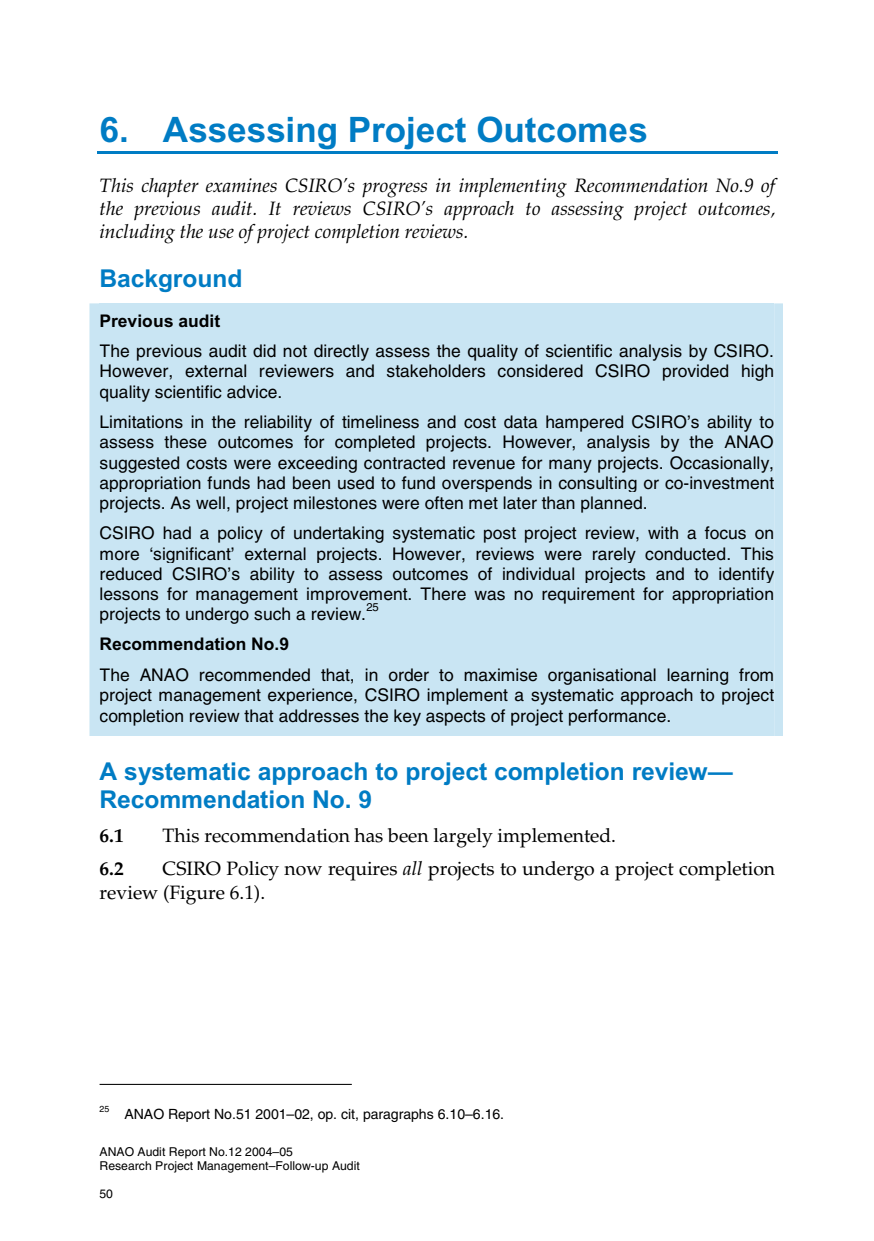
<style>
.page{position:relative;width:874px;height:1241px;background:#fff}
.page>*{position:absolute;margin:0;border:0;box-sizing:border-box;transform-origin:0 0}
.t1{font:700 35px "Arial";color:#007cc4}
.t2{font:700 24.5px/28.2px "Arial";color:#007cc4}
.t3{font:italic 19.25px/22.9px "Palatino";color:#000;text-align:justify}
.t4{font:19.25px/23.3px "Palatino";color:#000}
.t5{font:700 19.25px "Palatino";color:#000}
.t6{font:17.5px/20.1px "Helvetica";color:#000;text-align:justify}
.t7{font:700 17.5px "Arial";color:#000}
.t8{font:14px "Helvetica";letter-spacing:-.005em;color:#000}
.t9{font:12.25px/14px "Helvetica";color:#000}
.t10{font:11.38px "Helvetica";color:#000}
.t11{font:8.75px "Helvetica";color:#000}
.s1{font-style:italic}
</style>
<div class="page">
<hr style="left:97px;top:151px;width:680px;height:3px;background:#007cc4">
<div style="left:89px;top:303px;width:693px;height:433px;background:#c9e5f3"></div>
<hr style="left:99px;top:1083px;width:252px;height:1px;background:#000">
<h1 class="t1" style="left:99px;top:117px;width:549px">6. Assessing Project Outcomes</h1>
<p class="t3" style="left:99px;top:176px;width:677px">This chapter examines CSIRO’s progress in implementing Recommendation No.9 of the previous audit. It reviews CSIRO’s approach to assessing project outcomes, including the use of project completion reviews.</p>
<h2 class="t2" style="left:99px;top:267px;width:144px">Background</h2>
<p class="t7" style="left:99px;top:314px;width:122px">Previous audit</p>
<p class="t6" style="left:99px;top:343px;width:675px">The previous audit did not directly assess the quality of scientific analysis by CSIRO.<br>However, external reviewers and stakeholders considered CSIRO provided high quality scientific advice.</p>
<p class="t6" style="left:99px;top:413px;width:676px">Limitations in the reliability of timeliness and cost data hampered CSIRO’s ability to assess these outcomes for completed projects. However, analysis by the ANAO suggested costs were exceeding contracted revenue for many projects. Occasionally, appropriation funds had been used to fund overspends in consulting or co-investment projects. As well, project milestones were often met later than planned.</p>
<p class="t6" style="left:99px;top:524px;width:676px">CSIRO had a policy of undertaking systematic post project review, with a focus on more ‘significant’ external projects. However, reviews were rarely conducted. This reduced CSIRO’s ability to assess outcomes of individual projects and to identify lessons for management improvement. There was no requirement for appropriation projects to undergo such a review.</p>
<p class="t10" style="left:366px;top:603px;width:14px">25</p>
<p class="t7" style="left:99px;top:637px;width:191px">Recommendation No.9</p>
<p class="t6" style="left:99px;top:666px;width:675px">The ANAO recommended that, in order to maximise organisational learning from project management experience, CSIRO implement a systematic approach to project completion review that addresses the key aspects of project performance.</p>
<h2 class="t2" style="left:99px;top:759px;width:634px">A systematic approach to project completion review—<br>Recommendation No. 9</h2>
<p class="t5" style="left:99px;top:827px;width:26px">6.1</p>
<p class="t4" style="left:162px;top:825px;width:454px">This recommendation has been largely implemented.</p>
<p class="t5" style="left:99px;top:861px;width:26px">6.2</p>
<p class="t4" style="left:99px;top:859px;width:676px;text-indent:63px">CSIRO Policy now requires <span class="s1">all</span> projects to undergo a project completion review (Figure 6.1).</p>
<p class="t11" style="left:99px;top:1105px;width:11px">25</p>
<p class="t8" style="left:124px;top:1108px;width:381px">ANAO Report No.51 2001–02, op. cit, paragraphs 6.10–6.16.</p>
<p class="t9" style="left:99px;top:1145px;width:261px">ANAO Audit Report No.12 2004–05<br>Research Project Management–Follow-up Audit</p>
<p class="t9" style="left:99px;top:1187px;width:15px">50</p>
</div>
